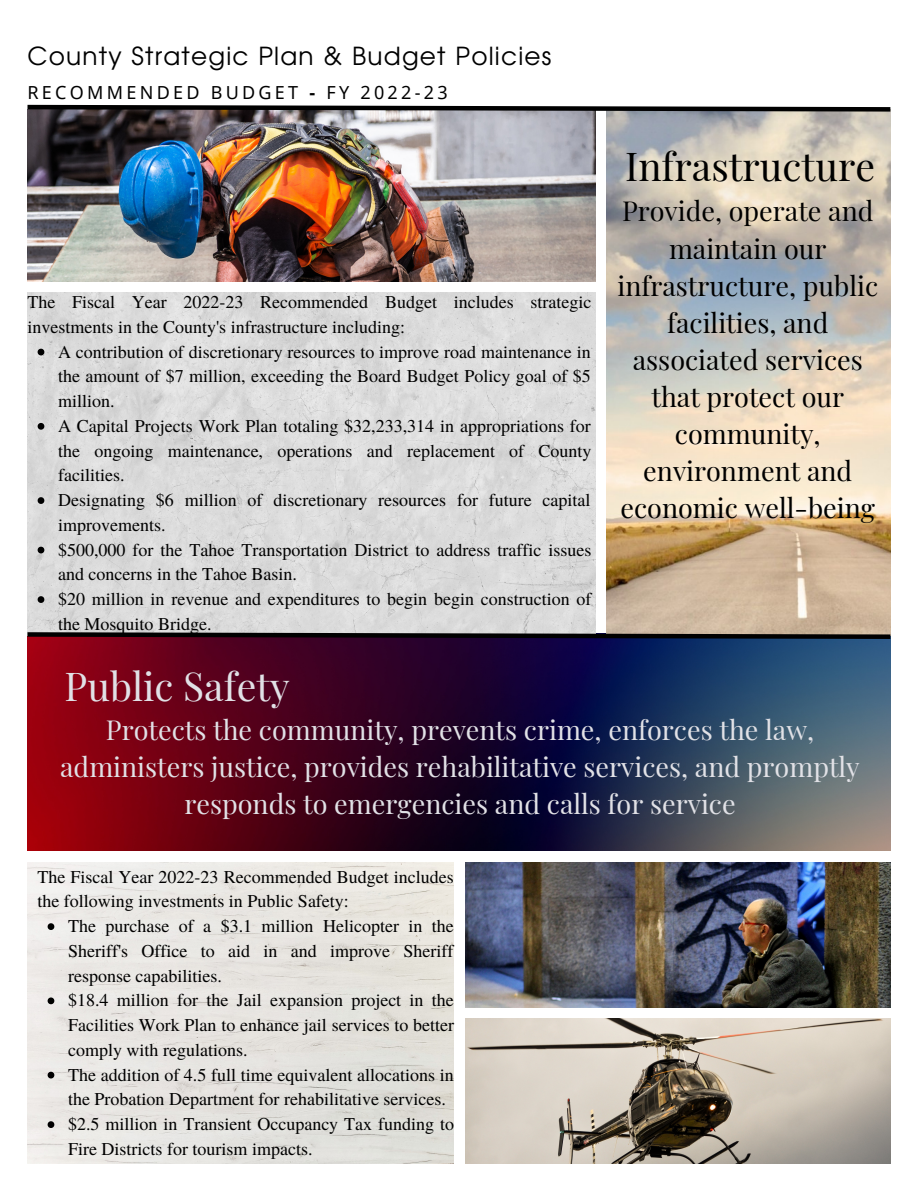
<style>
.page{position:relative;width:918px;height:1188px;background:#fff}
.page>*{position:absolute;margin:0;border:0;box-sizing:border-box;transform-origin:0 0}
.t1{font:39px "Playfair Display";color:#000}
.t2{font:39px "Playfair Display";color:#e1e1e6}
.t3{font:27px/37.2px "Playfair Display";color:#e1e1e6;text-align:center}
.t4{font:27px/37.2px "Playfair Display";color:#000;text-align:center}
.t5{font:27px "Aharoni CLM";letter-spacing:.045em;color:#000}
.t6{font:18px/24.8px "Te X Gyre Termes";color:#000}
.t7{font:18px "Noto Sans";letter-spacing:.185em;color:#000}
.s1{font-weight:700}
</style>
<div class="page">
<img style="left:27px;top:641px;width:863px;height:210px">
<img style="left:27px;top:862px;width:427px;height:302px">
<img style="left:465px;top:862px;width:425px;height:145px">
<img style="left:465px;top:1018px;width:425px;height:146px">
<img style="left:27px;top:114px;width:569px;height:167px">
<img style="left:607px;top:114px;width:283px;height:516px">
<img style="left:27px;top:292px;width:569px;height:338px">
<svg style="left:27px;top:104px;width:864px;height:10px"></svg>
<svg style="left:27px;top:630px;width:864px;height:11px;background:#51414a"></svg>
<svg style="left:38px;top:349px;width:6px;height:6px"></svg>
<svg style="left:38px;top:423px;width:6px;height:7px"></svg>
<svg style="left:38px;top:497px;width:6px;height:7px"></svg>
<svg style="left:38px;top:547px;width:6px;height:6px"></svg>
<svg style="left:38px;top:596px;width:6px;height:7px"></svg>
<svg style="left:48px;top:923px;width:6px;height:7px"></svg>
<svg style="left:48px;top:997px;width:6px;height:7px"></svg>
<svg style="left:48px;top:1072px;width:6px;height:6px"></svg>
<svg style="left:48px;top:1121px;width:6px;height:7px"></svg>
<p class="t5" style="left:27px;top:43px;width:525px">County Strategic Plan &amp; Budget Policies</p>
<p class="t7" style="left:27px;top:79px;width:422px">RECOMMENDED BUDGET <span class="s1">-</span> FY 2022-23</p>
<p class="t6" style="left:27px;top:289px;width:565px">The Fiscal Year 2022-23 Recommended Budget includes strategic investments in the County's infrastructure including:</p>
<p class="t6" style="left:58px;top:338px;width:534px;text-align:justify">A contribution of discretionary resources to improve road maintenance in the amount of $7 million, exceeding the Board Budget Policy goal of $5 million.</p>
<p class="t6" style="left:58px;top:413px;width:535px;text-align:justify">A Capital Projects Work Plan totaling $32,233,314 in appropriations for the ongoing maintenance, operations and replacement of County facilities.</p>
<p class="t6" style="left:58px;top:487px;width:534px">Designating $6 million of discretionary resources for future capital improvements.</p>
<p class="t6" style="left:58px;top:536px;width:535px">$500,000 for the Tahoe Transportation District to address traffic issues and concerns in the Tahoe Basin.</p>
<p class="t6" style="left:58px;top:586px;width:535px">$20 million in revenue and expenditures to begin begin construction of the Mosquito Bridge.</p>
<p class="t1" style="left:625px;top:139px;width:251px">Infrastructure</p>
<p class="t4" style="left:617px;top:192px;width:262px">Provide, operate and maintain our infrastructure, public facilities, and associated services that protect our community, environment and economic well-being</p>
<p class="t2" style="left:65px;top:659px;width:227px">Public Safety</p>
<p class="t3" style="left:60px;top:710px;width:801px">Protects the community, prevents crime, enforces the law, administers justice, provides rehabilitative services, and promptly responds to emergencies and calls for service</p>
<p class="t6" style="left:37px;top:863px;width:418px">The Fiscal Year 2022-23 Recommended Budget includes the following investments in Public Safety:</p>
<p class="t6" style="left:68px;top:913px;width:387px;text-align:justify">The purchase of a $3.1 million Helicopter in the Sheriff's Office to aid in and improve Sheriff response capabilities.</p>
<p class="t6" style="left:68px;top:987px;width:388px;text-align:justify">$18.4 million for the Jail expansion project in the Facilities Work Plan to enhance jail services to better comply with regulations.</p>
<p class="t6" style="left:68px;top:1061px;width:387px">The addition of 4.5 full time equivalent allocations in the Probation Department for rehabilitative services.</p>
<p class="t6" style="left:68px;top:1111px;width:388px">$2.5 million in Transient Occupancy Tax funding to<br>Fire Districts for tourism impacts.</p>
</div>
